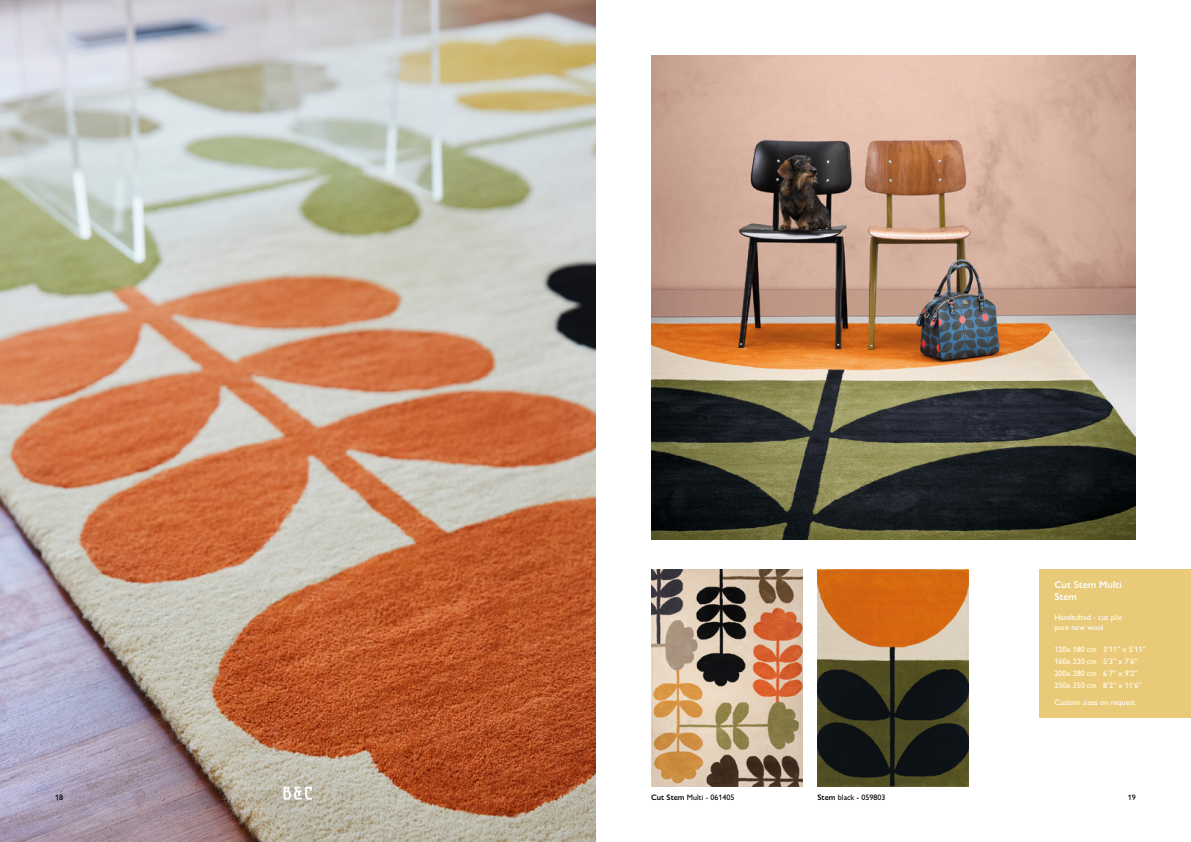
<style>
.page{position:relative;width:1191px;height:842px;background:#fff}
.page>*{position:absolute;margin:0;border:0;box-sizing:border-box;transform-origin:0 0}
.t1{font:600 10px/12px "Gill Sans Nova";color:#fff}
.t2{font:500 8px/12px "Gill Sans Nova";color:#fff}
.t3{font:500 8px "Gill Sans Nova";color:#000}
.s1{font-weight:600}
</style>
<div class="page">
<img style="left:0;top:0;width:595px;height:842px">
<svg style="left:283px;top:787px;width:29px;height:13px"></svg>
<img style="left:651px;top:56px;width:484px;height:483px">
<img style="left:817px;top:569px;width:151px;height:217px">
<img style="left:651px;top:569px;width:151px;height:217px">
<div style="left:1040px;top:569px;width:151px;height:149px;background:#e9ca78"></div>
<p class="t3" style="left:55px;top:792px;width:9px">18</p>
<p class="t3" style="left:651px;top:793px;width:85px"><span class="s1">Cut Stem</span> Multi - 061405</p>
<p class="t3" style="left:817px;top:793px;width:69px"><span class="s1">Stem</span> black - 059803</p>
<p class="t1" style="left:1054px;top:578px;width:69px">Cut Stem Multi<br>Stem</p>
<p class="t2" style="left:1054px;top:612px;width:69px;line-height:10px">Handtufted - cut pile pure new wool</p>
<p class="t2" style="left:1054px;top:643px;width:93px">120x 180 cm 3’11” x 5’11”<br>160x 230 cm 5’3” x 7’6”<br>200x 280 cm 6’7” x 9’2”<br>250x 350 cm 8’2” x 11’6”</p>
<p class="t2" style="left:1054px;top:696px;width:82px">Custom sizes on request</p>
<p class="t3" style="left:1127px;top:792px;width:9px">19</p>
</div>
